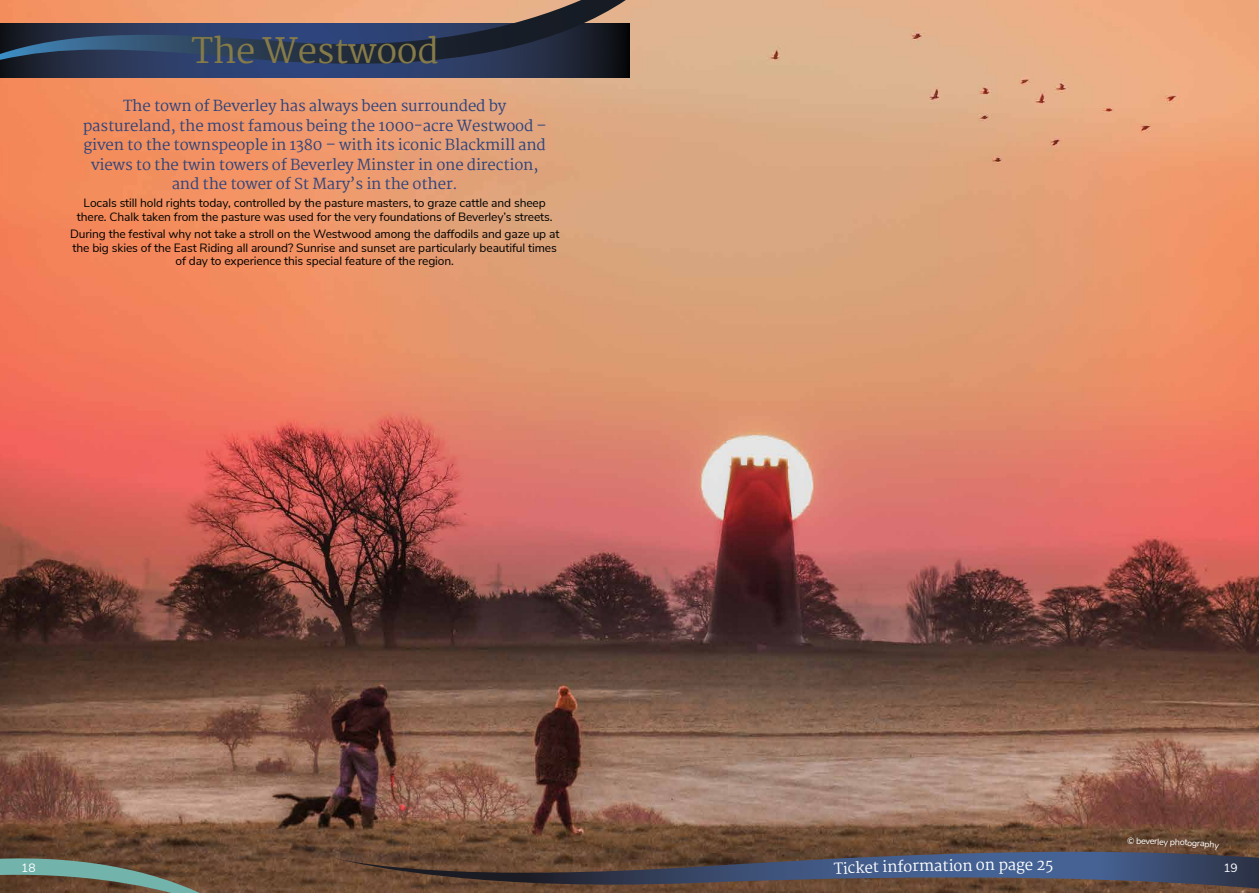
<style>
.page{position:relative;width:1259px;height:893px;background:#fff}
.page>*{position:absolute;margin:0;border:0;box-sizing:border-box;transform-origin:0 0}
.t1{font:34.5px "Martel";letter-spacing:-.01em;color:#867b48}
.t2{font:15px/19.5px "Martel";letter-spacing:-.01em;color:#2e447d;text-align:center}
.t3{font:15px "Martel";letter-spacing:-.01em;color:#fff}
.t4{font:12px/13.5px "Nunito Sans";letter-spacing:-.01em;color:#000;text-align:center}
.t5{font:12px "Nunito Sans";color:#fff}
.t6{font:9px "Nunito Sans";color:#fff}
</style>
<div class="page">
<img style="left:0;top:0;width:1259px;height:893px">
<div style="left:0;top:23px;width:629px;height:54px;background:#040506"></div>
<svg style="left:0;top:0;width:626px;height:76px;background:#5d535b"></svg>
<svg style="left:0;top:830px;width:247px;height:63px;background:#655744"></svg>
<svg style="left:323px;top:839px;width:936px;height:52px;background:#584948"></svg>
<h1 class="t1" style="left:192px;top:31px;width:249px">The Westwood</h1>
<p class="t2" style="left:83px;top:96px;width:465px">The town of Beverley has always been surrounded by pastureland, the most famous being the 1000-acre Westwood – given to the townspeople in 1380 – with its iconic Blackmill and views to the twin towers of Beverley Minster in one direction, and the tower of St Mary’s in the other.</p>
<p class="t4" style="left:77px;top:195px;width:477px">Locals still hold rights today, controlled by the pasture masters, to graze cattle and sheep there. Chalk taken from the pasture was used for the very foundations of Beverley’s streets.</p>
<p class="t4" style="left:70px;top:227px;width:491px">During the festival why not take a stroll on the Westwood among the daffodils and gaze up at the big skies of the East Riding all around? Sunrise and sunset are particularly beautiful times of day to experience this special feature of the region.</p>
<p class="t6" style="left:1127px;top:834px;width:38px;rotate:1deg">© beverle</p>
<p class="t5" style="left:21px;top:859px;width:16px">18</p>
<p class="t3" style="left:833px;top:860px;width:71px;rotate:-2deg">Ticket inf</p>
<p class="t3" style="left:903px;top:857px;width:71px;rotate:-1deg">ormation</p>
<p class="t3" style="left:976px;top:856px;width:71px">on page 2</p>
<p class="t5" style="left:1223px;top:859px;width:16px">19</p>
</div>
